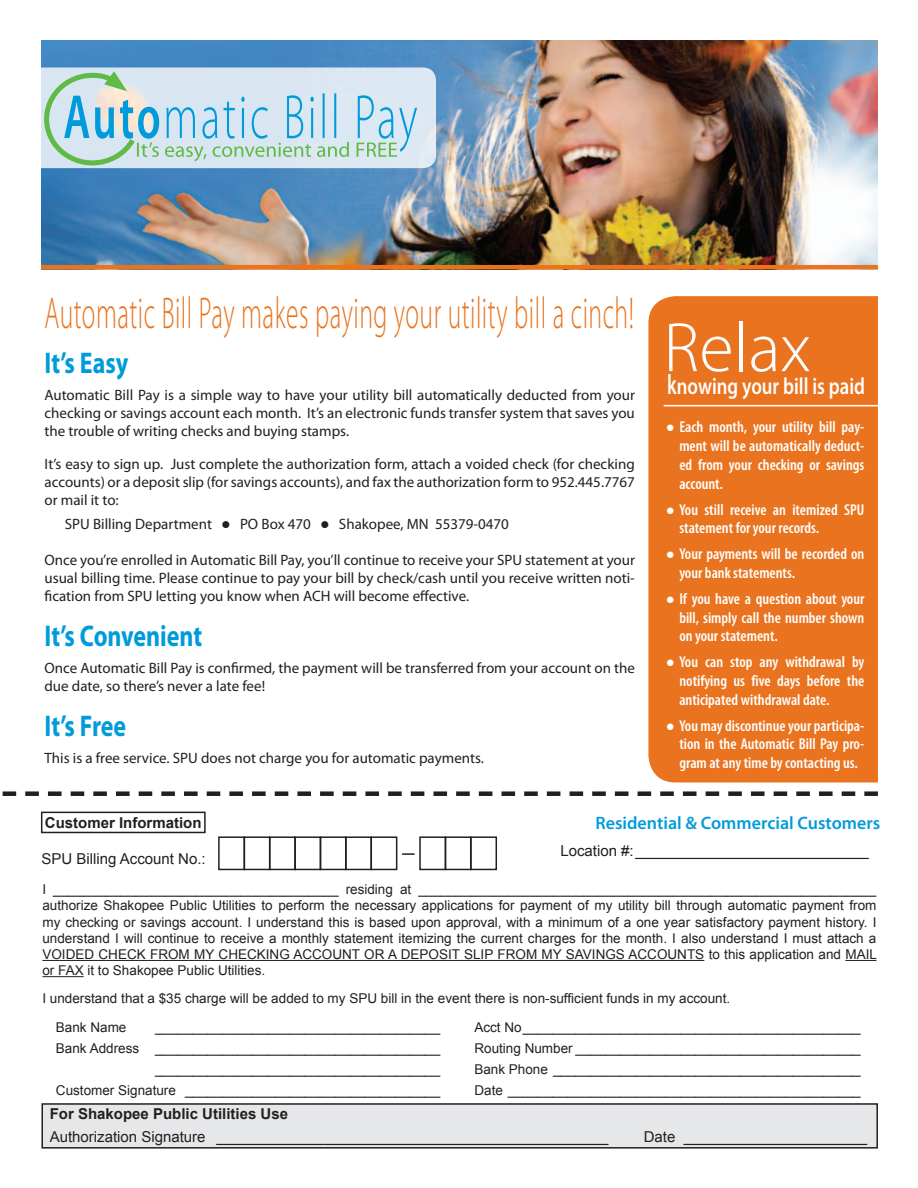
<style>
.page{position:relative;width:918px;height:1188px;background:#fff}
.page>*{position:absolute;margin:0;border:0;box-sizing:border-box;transform-origin:0 0}
.t1{font:300 70.5px "Myriad Pro";color:#fff}
.t2{font:300 44.7px "Myriad Pro";letter-spacing:.02em;color:#e9731e;scale:.57 1}
.t3{font:700 30px "Myriad Pro";color:#009bda;scale:.8 1}
.t4{font:600 23.4px "Myriad Pro";color:#fff;scale:.8 1}
.t5{font:600 18px "Myriad Pro";color:#009bda}
.t6{font:600 condensed 15.75px/18.9px "Myriad Pro";color:#fff;text-align:justify}
.t7{font:15px/18px "Myriad Pro";color:#231f20;text-align:justify}
.t8{font:15px "Arial";color:#231f20}
.t9{font:700 15px "Arial";color:#231f20}
.t10{font:13.5px/16.2px "Arial";color:#231f20;text-align:justify}
.s1{font-size:28.2px}
.s2{font-family:"Arial";font-weight:400;font-stretch:normal;font-size:15px}
</style>
<div class="page">
<img style="left:41px;top:40px;width:836px;height:225px">
<div style="left:648px;top:296px;width:230px;height:486px;background:#e9731e"></div>
<svg style="left:41px;top:68px;width:395px;height:100px"></svg>
<hr style="left:41px;top:265px;width:837px;height:4px;background:#e9731e">
<hr style="left:664px;top:405px;width:254px;height:1px;background:#fff">
<svg style="left:3px;top:791px;width:875px;height:5px"></svg>
<div style="left:41px;top:812px;width:165px;height:21px;border:2px solid #231f20"></div>
<hr style="left:42px;top:960px;width:662px;height:1px;background:#231f20">
<hr style="left:845px;top:960px;width:31px;height:1px;background:#231f20">
<hr style="left:42px;top:976px;width:42px;height:1px;background:#231f20">
<div style="left:42px;top:1104px;width:835px;height:44px;background:#e6e7e9"></div>
<div style="left:41px;top:1103px;width:837px;height:46px;border:2px solid #231f20"></div>
<svg style="left:402px;top:853px;width:13px;height:2px"></svg>
<div style="left:218px;top:836px;width:27px;height:34px;border:2px solid #231f20"></div>
<div style="left:244px;top:836px;width:27px;height:34px;border:2px solid #231f20"></div>
<div style="left:269px;top:836px;width:27px;height:34px;border:2px solid #231f20"></div>
<div style="left:294px;top:836px;width:27px;height:34px;border:2px solid #231f20"></div>
<div style="left:320px;top:836px;width:27px;height:34px;border:2px solid #231f20"></div>
<div style="left:345px;top:836px;width:27px;height:34px;border:2px solid #231f20"></div>
<div style="left:370px;top:836px;width:27px;height:34px;border:2px solid #231f20"></div>
<div style="left:419px;top:836px;width:27px;height:34px;border:2px solid #231f20"></div>
<div style="left:445px;top:836px;width:27px;height:34px;border:2px solid #231f20"></div>
<div style="left:470px;top:836px;width:27px;height:34px;border:2px solid #231f20"></div>
<h2 class="t2" style="left:45px;top:289px;width:1036px">Automatic Bill Pay makes paying your utility bill a cinch!</h2>
<h3 class="t3" style="left:45px;top:344px;width:106px">It’s Easy</h3>
<p class="t7" style="left:45px;top:386px;width:592px">Automatic Bill Pay is a simple way to have your utility bill automatically deducted from your checking or savings account each month. It’s an electronic funds transfer system that saves you the trouble of writing checks and buying stamps.</p>
<p class="t7" style="left:45px;top:455px;width:592px">It’s easy to sign up. Just complete the authorization form, attach a voided check (for checking accounts) or a deposit slip (for savings accounts), and fax the authorization form to 952.445.7767 or mail it to:</p>
<p class="t7" style="left:65px;top:515px;width:446px">SPU Billing Department ● PO Box 470 ● Shakopee, MN 55379-0470</p>
<p class="t7" style="left:45px;top:551px;width:592px">Once you’re enrolled in Automatic Bill Pay, you’ll continue to receive your SPU statement at your usual billing time. Please continue to pay your bill by check/cash until you receive written noti&shy;fication from SPU letting you know when ACH will become effective.</p>
<h3 class="t3" style="left:45px;top:617px;width:199px">It’s Convenient</h3>
<p class="t7" style="left:45px;top:659px;width:592px">Once Automatic Bill Pay is confirmed, the payment will be transferred from your account on the due date, so there’s never a late fee!</p>
<h3 class="t3" style="left:45px;top:707px;width:104px">It’s Free</h3>
<p class="t7" style="left:45px;top:749px;width:440px">This is a free service. SPU does not charge you for automatic payments.</p>
<h1 class="t1" style="left:663px;top:309px;width:149px">Relax</h1>
<h3 class="t4" style="left:667px;top:371px;width:249px"><span class="s1">k</span>nowing your bill is paid</h3>
<p class="t6" style="left:679px;top:418px;width:187px;text-indent:-13px"><span class="s2">●</span> Each month, your utility bill pay&shy;ment will be automatically deduct&shy;ed from your checking or savings account.</p>
<p class="t6" style="left:679px;top:500px;width:187px;text-indent:-13px"><span class="s2">●</span> You still receive an itemized SPU statement for your records.</p>
<p class="t6" style="left:679px;top:545px;width:187px;text-indent:-13px"><span class="s2">●</span> Your payments will be recorded on your bank statements.</p>
<p class="t6" style="left:679px;top:589px;width:187px;text-indent:-13px"><span class="s2">●</span> If you have a question about your bill, simply call the number shown on your statement.</p>
<p class="t6" style="left:679px;top:653px;width:187px;text-indent:-13px"><span class="s2">●</span> You can stop any withdrawal by notifying us five days before the anticipated withdrawal date.</p>
<p class="t6" style="left:679px;top:716px;width:187px;text-indent:-13px"><span class="s2">●</span> You may discontinue your participa&shy;tion in the Automatic Bill Pay pro&shy;gram at any time by contacting us.</p>
<p class="t9" style="left:45px;top:813px;width:158px">Customer Information</p>
<p class="t8" style="left:41px;top:848px;width:166px">SPU Billing Account No. :</p>
<h3 class="t5" style="left:595px;top:811px;width:286px">Residential &amp; Commercial Customers</h3>
<p class="t8" style="left:560px;top:841px;width:310px">Location #:____________________________</p>
<p class="t10" style="left:42px;top:882px;width:836px">I ______________________________________ residing at _____________________________________________________________ authorize Shakopee Public Utilities to perform the necessary applications for payment of my utility bill through automatic payment from my checking or savings account. I understand this is based upon approval, with a minimum of a one year satisfactory payment history. I understand I will continue to receive a monthly statement itemizing the current charges for the month. I also understand I must attach a VOIDED CHECK FROM MY CHECKING ACCOUNT OR A DEPOSIT SLIP FROM MY SAVINGS ACCOUNTS to this application and MAIL or FAX it to Shakopee Public Utilities.</p>
<p class="t10" style="left:56px;top:985px;width:673px;line-height:28.2px;text-indent:-14px">I understand that a $35 charge will be added to my SPU bill in the event there is non-sufficient funds in my account.<br>Bank Name</p>
<p class="t10" style="left:155px;top:1019px;width:287px">______________________________________</p>
<p class="t10" style="left:474px;top:1019px;width:388px">Acct No_____________________________________________</p>
<p class="t10" style="left:56px;top:1040px;width:386px">Bank Address ______________________________________</p>
<p class="t10" style="left:474px;top:1040px;width:388px">Routing Number ______________________________________</p>
<p class="t10" style="left:155px;top:1061px;width:287px">______________________________________</p>
<p class="t10" style="left:474px;top:1061px;width:388px">Bank Phone _________________________________________</p>
<p class="t10" style="left:56px;top:1082px;width:386px">Customer Signature __________________________________</p>
<p class="t10" style="left:474px;top:1082px;width:388px">Date _______________________________________________</p>
<p class="t9" style="left:50px;top:1104px;width:240px">For Shakopee Public Utilities Use</p>
<p class="t8" style="left:50px;top:1126px;width:560px">Authorization Signature _______________________________________________</p>
<p class="t8" style="left:644px;top:1126px;width:225px">Date ______________________</p>
</div>
